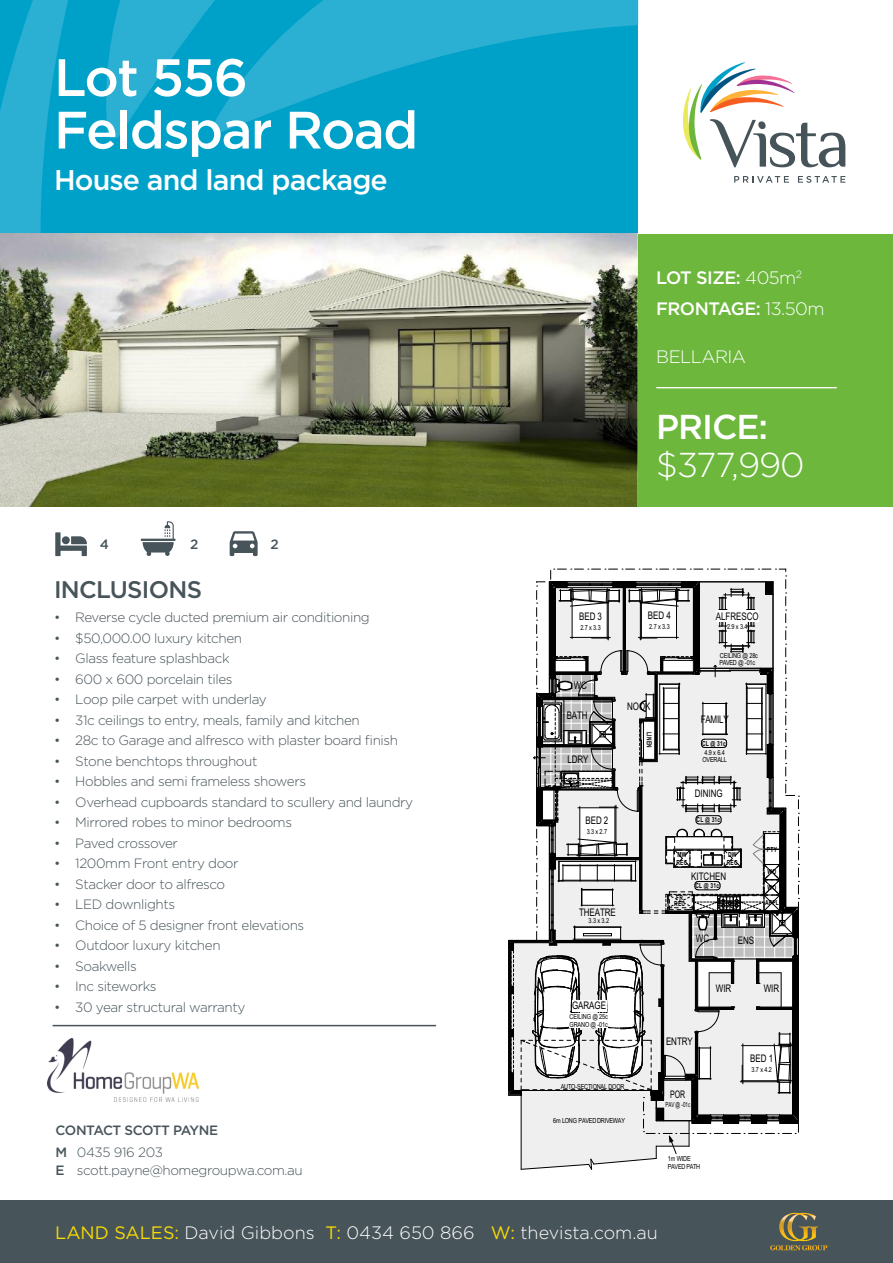
<style>
.page{position:relative;width:893px;height:1263px;background:#fff}
.page>*{position:absolute;margin:0;border:0;box-sizing:border-box;transform-origin:0 0}
.t1{font:500 52.5px/52.5px "Gotham";letter-spacing:-.03em;color:#fff}
.t2{font:300 34.5px "Gotham";letter-spacing:-.03em;color:#fff}
.t3{font:500 34.5px "Gotham";letter-spacing:-.03em;color:#fff}
.t4{font:500 28.5px "Gotham";letter-spacing:-.03em;color:#fff}
.t5{font:500 24px "Gotham";letter-spacing:-.03em;color:#47545a}
.t6{font:300 18px "Gotham";color:#fff}
.t7{font:500 18px/30.8px "Gotham";letter-spacing:-.03em;color:#fff}
.t8{font:300 18px "Gotham";letter-spacing:-.03em;color:#fff}
.t9{font:300 13.5px "Gotham";letter-spacing:-.03em;color:#47545a}
.t10{font:500 13.5px/22.2px "Gotham";letter-spacing:-.04em;color:#47545a}
.t11{font:10.5px "Arial";letter-spacing:-.005em;color:#000;scale:.76 1}
.t12{font:10.5px "Arial";letter-spacing:-.005em;color:#000;scale:.67 1}
.t13{font:7.05px/6.8px "Arial";letter-spacing:-.03em;color:#000;scale:.8 1}
.t14{font:700 7.05px/7.9px "Arial";letter-spacing:.045em;color:#000;scale:.71 1}
.t15{font:7.05px/7.9px "Arial";letter-spacing:-.06em;color:#000;scale:.8 1}
.t16{font:7.05px "Arial";letter-spacing:-.055em;color:#000;scale:.8 1}
.t17{font:7.05px "Arial";letter-spacing:-.03em;color:#000;scale:.65 1}
.t18{font:700 7.05px "Arial";letter-spacing:.045em;color:#000;scale:.69 1}
.s1{font-weight:300}
.s2{font-weight:500}
.s3{font-weight:400;color:#f8db01}
</style>
<div class="page">
<div style="left:637px;top:234px;width:256px;height:272px;background:#6db73d"></div>
<div style="left:0;top:0;width:637px;height:234px;background:#00a1c9"></div>
<svg style="left:124px;top:0;width:514px;height:139px"></svg>
<svg style="left:0;top:0;width:124px;height:234px"></svg>
<svg style="left:683px;top:62px;width:162px;height:105px"></svg>
<svg style="left:734px;top:176px;width:55px;height:7px"></svg>
<svg style="left:798px;top:176px;width:47px;height:7px"></svg>
<div style="left:0;top:1200px;width:893px;height:63px;background:#47545a"></div>
<svg style="left:770px;top:1213px;width:59px;height:37px"></svg>
<img style="left:0;top:234px;width:637px;height:272px">
<hr style="left:656px;top:387px;width:181px;height:1px;background:#fff">
<svg style="left:141px;top:521px;width:34px;height:35px"></svg>
<svg style="left:230px;top:531px;width:28px;height:25px"></svg>
<svg style="left:55px;top:532px;width:32px;height:24px"></svg>
<hr style="left:53px;top:1025px;width:383px;height:1px;background:#47545a">
<img style="left:48px;top:1038px;width:151px;height:63px">
<svg style="left:508px;top:569px;width:291px;height:601px"></svg>
<div style="left:570px;top:1020px;width:38px;height:8px;background:#fff"></div>
<div style="left:570px;top:1012px;width:38px;height:8px;background:#fff"></div>
<div style="left:572px;top:999px;width:34px;height:12px;background:#fff"></div>
<h1 class="t1" style="left:54px;top:51px;width:366px">Lot 556<br>Feldspar Road</h1>
<h3 class="t4" style="left:54px;top:161px;width:335px">House and land package</h3>
<p class="t10" style="left:100px;top:533px;width:11px">4</p>
<p class="t10" style="left:190px;top:533px;width:10px">2</p>
<p class="t10" style="left:271px;top:533px;width:10px">2</p>
<h3 class="t5" style="left:54px;top:573px;width:150px">INCLUSIONS</h3>
<p class="t9" style="left:54px;top:609px;width:317px">• Reverse cycle ducted premium air conditioning</p>
<p class="t9" style="left:54px;top:629px;width:190px">• $50,000.00 luxury kitchen</p>
<p class="t9" style="left:54px;top:650px;width:177px">• Glass feature splashback</p>
<p class="t9" style="left:54px;top:670px;width:180px">• 600 x 600 porcelain tiles</p>
<p class="t9" style="left:54px;top:691px;width:214px">• Loop pile carpet with underlay</p>
<p class="t9" style="left:54px;top:711px;width:307px">• 31c ceilings to entry, meals, family and kitchen</p>
<p class="t9" style="left:54px;top:732px;width:346px">• 28c to Garage and alfresco with plaster board finish</p>
<p class="t9" style="left:54px;top:752px;width:205px">• Stone benchtops throughout</p>
<p class="t9" style="left:54px;top:773px;width:254px">• Hobbles and semi frameless showers</p>
<p class="t9" style="left:54px;top:793px;width:361px">• Overhead cupboards standard to scullery and laundry</p>
<p class="t9" style="left:54px;top:814px;width:240px">• Mirrored robes to minor bedrooms</p>
<p class="t9" style="left:54px;top:834px;width:125px">• Paved crossover</p>
<p class="t9" style="left:54px;top:855px;width:186px">• 1200mm Front entry door</p>
<p class="t9" style="left:54px;top:875px;width:173px">• Stacker door to alfresco</p>
<p class="t9" style="left:54px;top:896px;width:123px">• LED downlights</p>
<p class="t9" style="left:54px;top:916px;width:252px">• Choice of 5 designer front elevations</p>
<p class="t9" style="left:54px;top:937px;width:168px">• Outdoor luxury kitchen</p>
<p class="t9" style="left:54px;top:957px;width:84px">• Soakwells</p>
<p class="t9" style="left:54px;top:978px;width:104px">• Inc siteworks</p>
<p class="t9" style="left:54px;top:998px;width:193px">• 30 year structural warranty</p>
<p class="t10" style="left:56px;top:1118px;width:164px">CONTACT SCOTT PAYNE<br>M <span class="s1">0435 916 203</span></p>
<p class="t9" style="left:56px;top:1161px;width:249px"><span class="s2">E</span> scott.payne@homegroupwa.com.au</p>
<h3 class="t7" style="left:656px;top:262px;width:170px">LOT SIZE: <span class="s1">405m</span><sup>2<br></sup>FRONTAGE: <span class="s1">13.50m</span></h3>
<h3 class="t8" style="left:656px;top:345px;width:91px">BELLARIA</h3>
<h2 class="t3" style="left:656px;top:404px;width:113px">PRICE:</h2>
<h2 class="t2" style="left:656px;top:443px;width:150px">$377,990</h2>
<p class="t11" style="left:579px;top:612px;width:32px">BED 3</p>
<p class="t13" style="left:580px;top:625px;width:27px">2.7 x 3.3</p>
<p class="t11" style="left:574px;top:681px;width:19px">WC</p>
<p class="t11" style="left:567px;top:711px;width:29px">BATH</p>
<p class="t11" style="left:567px;top:755px;width:29px">LDRY</p>
<p class="t11" style="left:585px;top:816px;width:32px">BED 2</p>
<p class="t13" style="left:587px;top:829px;width:27px">3.3 x 2.7</p>
<p class="t11" style="left:579px;top:908px;width:50px">THEATRE</p>
<p class="t13" style="left:589px;top:918px;width:27px">3.3 x 3.2</p>
<p class="t11" style="left:648px;top:611px;width:32px">BED 4</p>
<p class="t13" style="left:649px;top:623px;width:27px">2.7 x 3.3</p>
<p class="t11" style="left:716px;top:612px;width:58px">ALFRESCO</p>
<p class="t13" style="left:727px;top:623px;width:27px">2.9 x 3.4</p>
<p class="t13" style="left:720px;top:653px;width:49px">CEILING @ 28c</p>
<p class="t16" style="left:719px;top:659px;width:46px">PAVED @ -01c</p>
<p class="t11" style="left:627px;top:702px;width:32px">NOOK</p>
<p class="t18" style="left:652px;top:732px;width:24px;rotate:90deg">LINEN</p>
<p class="t11" style="left:701px;top:715px;width:38px">FAMILY</p>
<p class="t13" style="left:702px;top:750px;width:32px">4.9 x 6.4<br>OVERALL</p>
<p class="t14" style="left:702px;top:740px;width:35px">CL @ 31c</p>
<p class="t11" style="left:695px;top:789px;width:38px">DINING</p>
<p class="t14" style="left:697px;top:816px;width:35px">CL @ 31c</p>
<p class="t14" style="left:676px;top:851px;width:17px">MW<br>REC</p>
<p class="t14" style="left:727px;top:851px;width:17px">DW<br>REC</p>
<p class="t11" style="left:691px;top:872px;width:48px">KITCHEN</p>
<p class="t14" style="left:695px;top:882px;width:35px">CL @ 31c</p>
<p class="t14" style="left:767px;top:846px;width:16px">PTY</p>
<p class="t14" style="left:767px;top:865px;width:14px;line-height:15.3px">WO<br>WO</p>
<p class="t14" style="left:674px;top:894px;width:17px;line-height:6.8px">FR<br>REC</p>
<p class="t11" style="left:696px;top:934px;width:19px">WC</p>
<p class="t14" style="left:765px;top:899px;width:21px">APPL</p>
<p class="t11" style="left:738px;top:936px;width:23px">ENS</p>
<p class="t11" style="left:572px;top:1001px;width:46px">GARAGE</p>
<p class="t13" style="left:570px;top:1014px;width:49px">CEILING @ 25c</p>
<p class="t13" style="left:570px;top:1021px;width:49px">GRANO @ -01c</p>
<p class="t11" style="left:666px;top:1037px;width:37px">ENTRY</p>
<p class="t11" style="left:716px;top:984px;width:22px">WIR</p>
<p class="t11" style="left:764px;top:984px;width:22px">WIR</p>
<p class="t11" style="left:750px;top:1055px;width:32px">BED 1</p>
<p class="t13" style="left:752px;top:1067px;width:27px">3.7 x 4.2</p>
<p class="t13" style="left:561px;top:1083px;width:81px">AUTO-SECTIONAL DOOR</p>
<p class="t13" style="left:553px;top:1117px;width:91px">6m LONG PAVED DRIVEWAY</p>
<p class="t12" style="left:670px;top:1090px;width:24px">POR</p>
<p class="t17" style="left:666px;top:1101px;width:40px">PAV @ -01c</p>
<p class="t15" style="left:668px;top:1155px;width:42px">1m WIDE<br>PAVED PATH</p>
<h3 class="t6" style="left:55px;top:1221px;width:604px"><span class="s3">LAND SALES:</span> David Gibbons <span class="s3">T:</span> 0434 650 866 <span class="s3">W:</span> thevista.com.au</h3>
</div>
